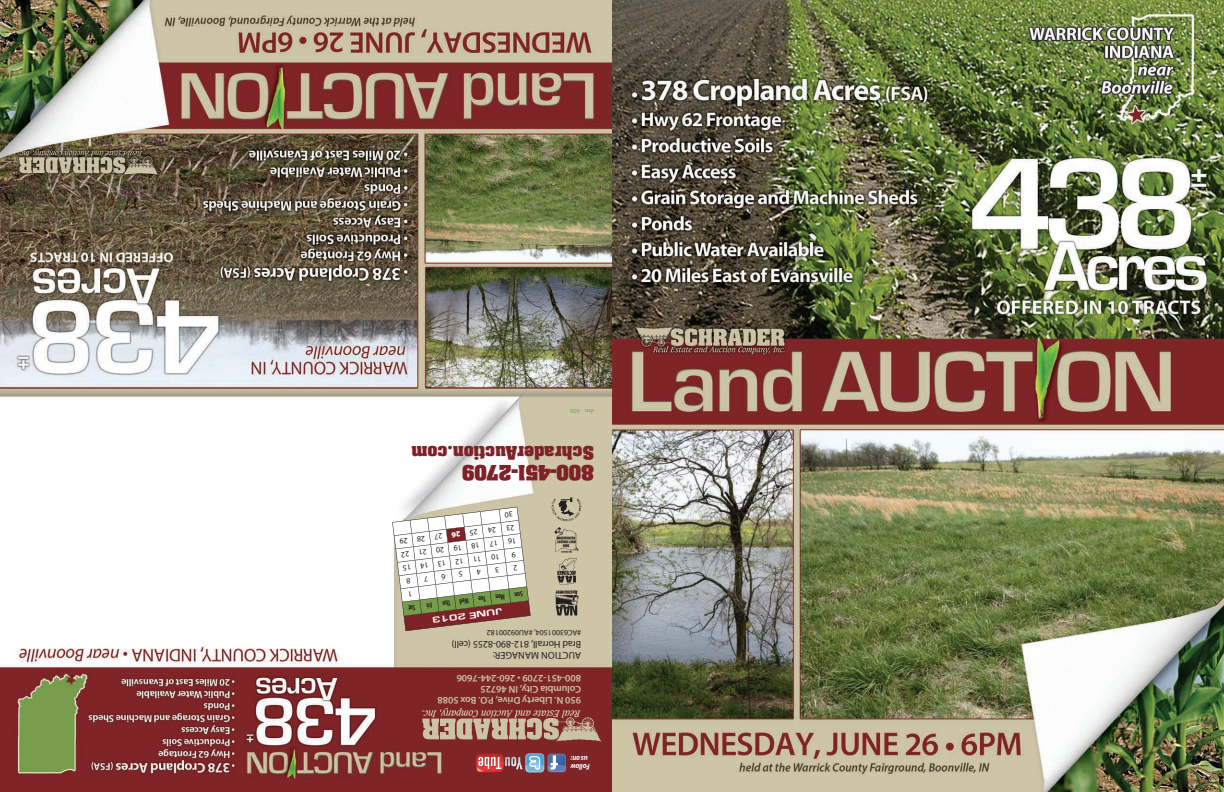
<style>
.page{position:relative;width:1224px;height:792px;background:#fff}
.page>*{position:absolute;margin:0;border:0;box-sizing:border-box;transform-origin:0 0}
.t1{font:700 18px "Aachen";color:#7e2227}
.t2{font:700 16px "Aachen";color:#7e2227}
.t3{font:600 10px/11px "Myriad Pro";letter-spacing:-.01em;color:#cbc3a6}
.t4{font:10px/11px "Myriad Pro";letter-spacing:-.01em;color:#231f20}
.t5{font:700 9px "Eurostile";color:#fff;scale:1.5 1}
.t6{font:8px "Myriad Pro";letter-spacing:-.01em;color:#231f20}
.t7{font:700 condensed 8px "Myriad Pro";color:#231f20;scale:.79 1}
.t8{font:italic 700 8px/8px "Myriad Pro";letter-spacing:-.025em;color:#fff;scale:.88 1}
.t9{font:6px "Utopia";color:#789d4a}
</style>
<div class="page">
<img style="left:0;top:0;width:1224px;height:792px">
<img style="left:420px;top:704px;width:181px;height:39px">
<svg style="left:476px;top:754px;width:90px;height:18px;background:#9e798a"></svg>
<img style="left:556px;top:590px;width:22px;height:25px">
<img style="left:554px;top:527px;width:25px;height:26px">
<img style="left:552px;top:498px;width:29px;height:23px">
<img style="left:557px;top:557px;width:20px;height:27px">
<svg style="left:392px;top:507px;width:139px;height:124px"></svg>
<p class="t9" style="left:594px;top:415px;width:25px;rotate:-180deg">dm - 659</p>
<h2 class="t2" style="left:594px;top:465px;width:184px;rotate:-180deg">SchraderAuction.com</h2>
<h1 class="t1" style="left:594px;top:486px;width:133px;rotate:-180deg">800-451-2709</h1>
<p class="t6" style="left:443px;top:541px;width:45px;rotate:173deg">27 28 29</p>
<p class="t6" style="left:480px;top:550px;width:80px;rotate:173deg">18 19 20 21 22</p>
<p class="t6" style="left:482px;top:563px;width:80px;rotate:173deg">11 12 13 14 15</p>
<p class="t7" style="left:523px;top:599px;width:103px;rotate:173deg">Sun Mon Tue Wed Thu</p>
<p class="t5" style="left:503px;top:616px;width:49px;rotate:173deg">JUNE 2013</p>
<p class="t6" style="left:581px;top:637px;width:96px;rotate:-180deg">#AC63001504, #AU09200182</p>
<p class="t4" style="left:581px;top:661px;width:131px;rotate:-180deg">AUCTION MANAGER:<br>Brad Horrall, 812-890-8255 (cell)</p>
<p class="t3" style="left:581px;top:706px;width:145px;rotate:-180deg">950 N. Liberty Drive, P.O. Box 5088<br>Columbia City, IN 46725<br>800-451-2709 • 260-244-7606</p>
<p class="t8" style="left:590px;top:771px;width:23px;rotate:-180deg">Follow us on:</p>
</div>
